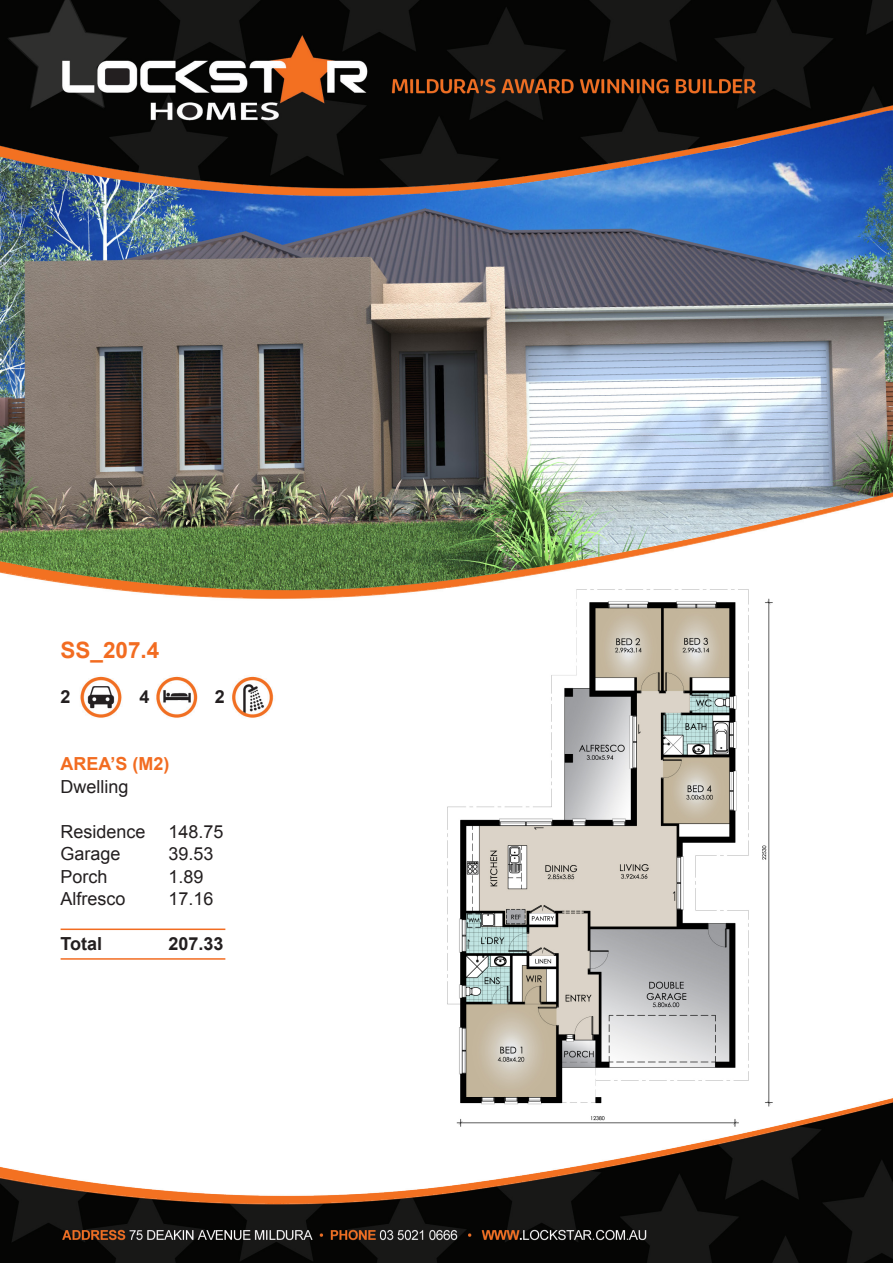
<style>
.page{position:relative;width:893px;height:1263px;background:#fff}
.page>*{position:absolute;margin:0;border:0;box-sizing:border-box;transform-origin:0 0}
.t1{font:700 22.5px "Arial";color:#f26c21}
.t2{font:18px "Arial";color:#231f20}
.t3{font:700 18px "Arial";color:#231f20}
.t4{font:700 18px "Arial";color:#f26c21}
</style>
<div class="page">
<img style="left:0;top:0;width:893px;height:1263px">
<img style="left:0;top:111px;width:893px;height:484px">
<img style="left:446px;top:589px;width:328px;height:539px">
<hr style="left:61px;top:928px;width:164px;height:2px;background:#f26c21">
<hr style="left:61px;top:958px;width:164px;height:2px;background:#f26c21">
<p class="t1" style="left:61px;top:635px;width:100px">SS_207.4</p>
<p class="t3" style="left:61px;top:684px;width:12px">2</p>
<p class="t3" style="left:140px;top:684px;width:12px">4</p>
<p class="t3" style="left:215px;top:684px;width:12px">2</p>
<p class="t4" style="left:61px;top:752px;width:111px">AREA’S (M2)</p>
<p class="t2" style="left:61px;top:774px;width:70px">Dwelling</p>
<p class="t2" style="left:61px;top:819px;width:87px">Residence</p>
<p class="t2" style="left:169px;top:819px;width:57px">148.75</p>
<p class="t2" style="left:61px;top:842px;width:62px">Garage</p>
<p class="t2" style="left:169px;top:842px;width:47px">39.53</p>
<p class="t2" style="left:61px;top:864px;width:49px">Porch</p>
<p class="t2" style="left:169px;top:864px;width:37px">1.89</p>
<p class="t2" style="left:61px;top:887px;width:67px">Alfresco</p>
<p class="t2" style="left:169px;top:887px;width:47px">17.16</p>
<p class="t3" style="left:61px;top:932px;width:43px">Total</p>
<p class="t3" style="left:169px;top:932px;width:57px">207.33</p>
</div>
